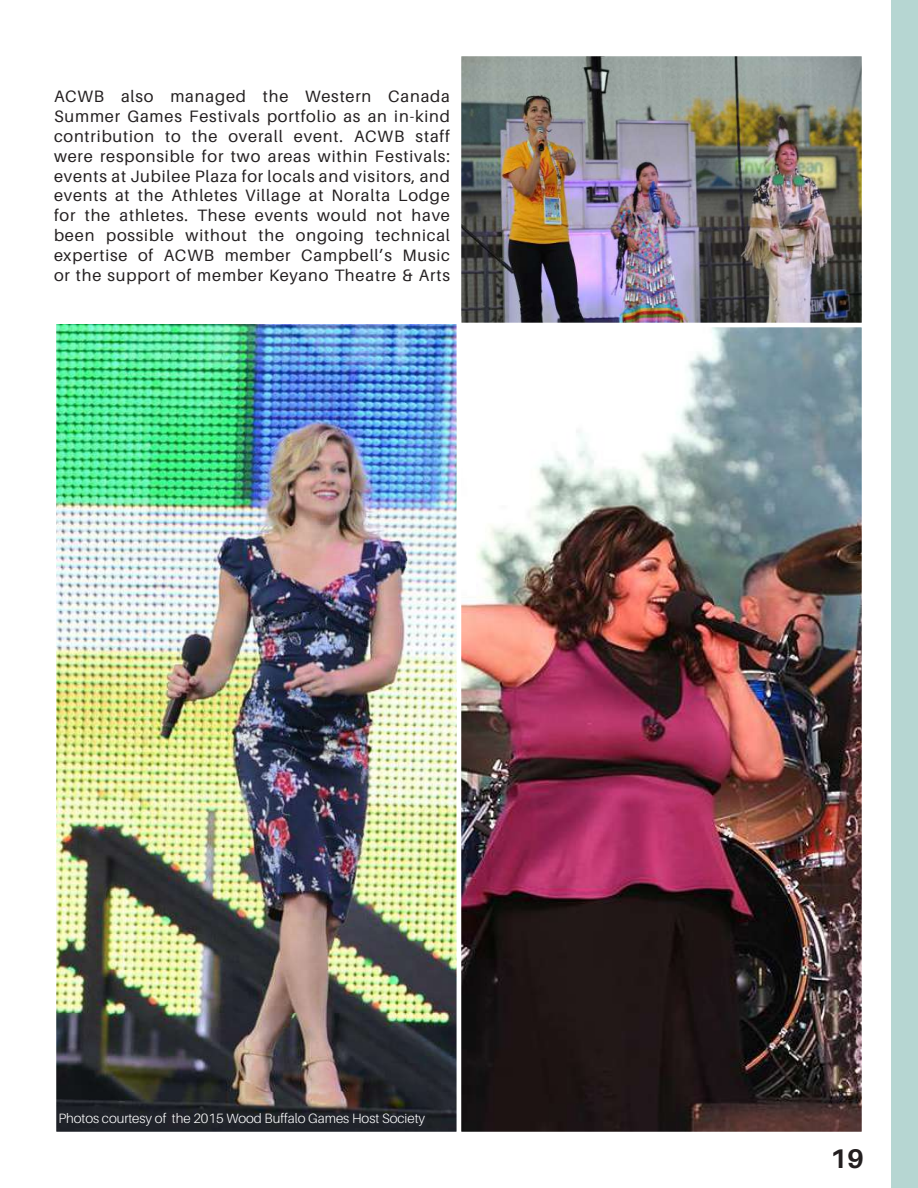
<style>
.page{position:relative;width:918px;height:1188px;background:#fff}
.page>*{position:absolute;margin:0;border:0;box-sizing:border-box;transform-origin:0 0}
.t1{font:700 27px "Aileron";color:#231f20}
.t2{font:16.5px/19.8px "Aileron";letter-spacing:.05em;color:#231f20;text-align:justify}
.t3{font:300 13.5px "Aileron";color:#fff}
</style>
<div class="page">
<img style="left:462px;top:57px;width:399px;height:265px">
<div style="left:457px;top:52px;width:409px;height:275px;border:4px solid #fff"></div>
<img style="left:57px;top:324px;width:804px;height:807px">
<div style="left:52px;top:316px;width:409px;height:820px;border:4px solid #fff"></div>
<div style="left:457px;top:323px;width:409px;height:813px;border:4px solid #fff"></div>
<p class="t2" style="left:54px;top:87px;width:398px">ACWB also managed the Western Canada Summer Games Festivals portfolio as an in-kind contribution to the overall event. ACWB staff were responsible for two areas within Festivals: events at Jubilee Plaza for locals and visitors, and events at the Athletes Village at Noralta Lodge for the athletes. These events would not have been possible without the ongoing technical expertise of ACWB member Campbell’s Music or the support of member Keyano Theatre &amp; Arts</p>
<p class="t3" style="left:58px;top:1111px;width:368px">Photos courtesy of the 2015 Wood Buffalo Games Host Society</p>
<h1 class="t1" style="left:830px;top:1143px;width:35px">19</h1>
</div>
